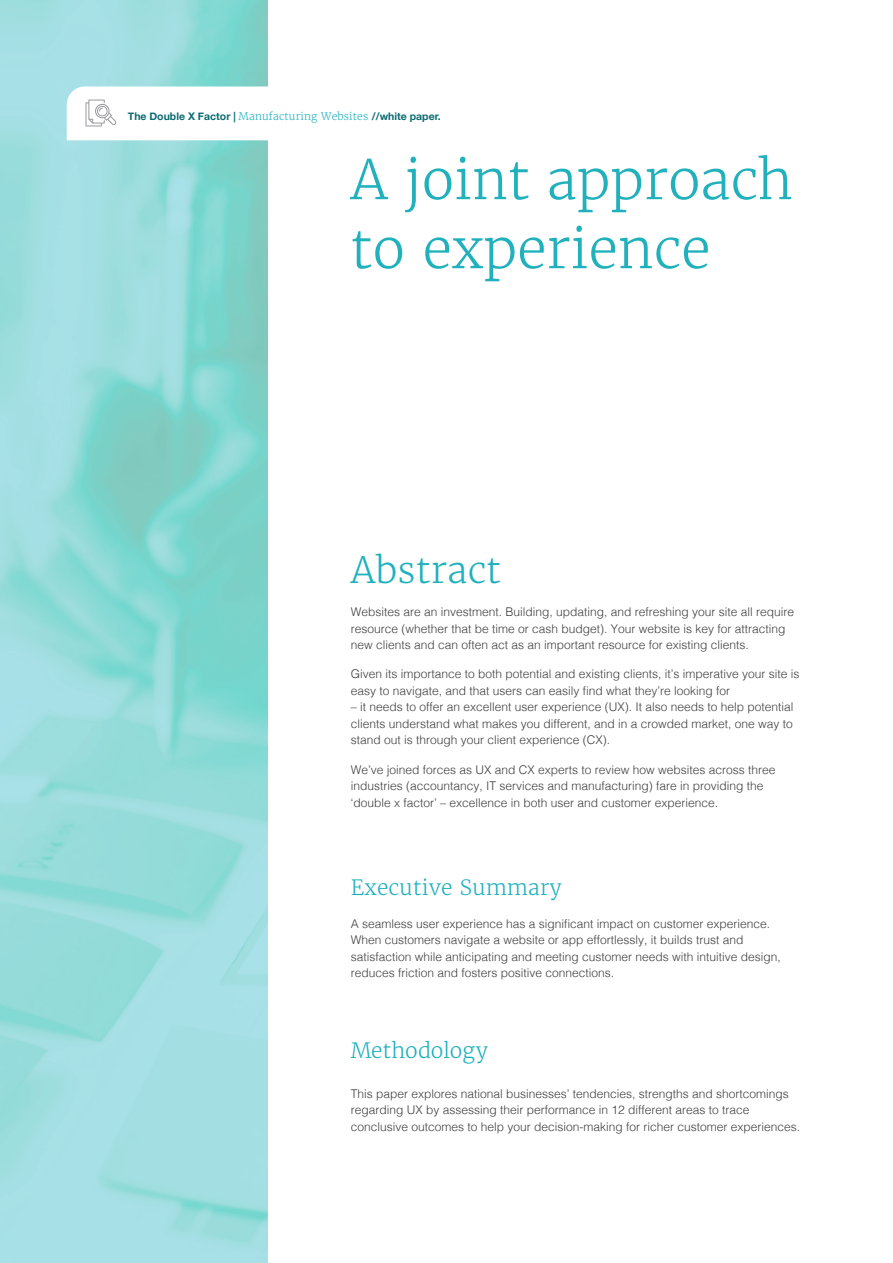
<style>
.page{position:relative;width:893px;height:1263px;background:#fff}
.page>*{position:absolute;margin:0;border:0;box-sizing:border-box;transform-origin:0 0}
.t1{font:300 54px/69px "Merriweather";color:#20b1bd}
.t2{font:300 36px "Merriweather";letter-spacing:.01em;color:#20b1bd}
.t3{font:300 21px "Merriweather";letter-spacing:.01em;color:#20b1bd}
.t4{font:300 12px/16.5px "Helvetica";color:#3e3e3f}
.t5{font:700 10.5px "Helvetica Neue";color:#0b6c71}
.s1{font-family:"Merriweather";font-weight:300;color:#20b1bd}
</style>
<div class="page">
<svg style="left:67px;top:86px;width:201px;height:41px"></svg>
<p class="t5" style="left:128px;top:108px;width:314px">The Double X Factor | <span class="s1">Manufacturing Websites</span> //white paper.</p>
<h1 class="t1" style="left:351px;top:146px;width:444px">A joint approach to experience</h1>
<h2 class="t2" style="left:351px;top:548px;width:152px">Abstract</h2>
<p class="t4" style="left:351px;top:603px;width:445px">Websites are an investment. Building, updating, and refreshing your site all require resource (whether that be time or cash budget). Your website is key for attracting new clients and can often act as an important resource for existing clients.</p>
<p class="t4" style="left:351px;top:665px;width:450px">Given its importance to both potential and existing clients, it’s imperative your site is easy to navigate, and that users can easily find what they’re looking for</p>
<p class="t4" style="left:351px;top:698px;width:444px;text-align:justify">– it needs to offer an excellent user experience (UX). It also needs to help potential clients understand what makes you different, and in a crowded market, one way to stand out is through your client experience (CX).</p>
<p class="t4" style="left:351px;top:760px;width:426px">We’ve joined forces as UX and CX experts to review how websites across three industries (accountancy, IT services and manufacturing) fare in providing the ‘double x factor’ – excellence in both user and customer experience.</p>
<h3 class="t3" style="left:351px;top:874px;width:213px">Executive Summary</h3>
<p class="t4" style="left:351px;top:914px;width:432px">A seamless user experience has a significant impact on customer experience.<br>When customers navigate a website or app effortlessly, it builds trust and satisfaction while anticipating and meeting customer needs with intuitive design, reduces friction and fosters positive connections.</p>
<h3 class="t3" style="left:351px;top:1037px;width:139px">Methodology</h3>
<p class="t4" style="left:351px;top:1084px;width:451px">This paper explores national businesses’ tendencies, strengths and shortcomings regarding UX by assessing their performance in 12 different areas to trace conclusive outcomes to help your decision-making for richer customer experiences.</p>
</div>
